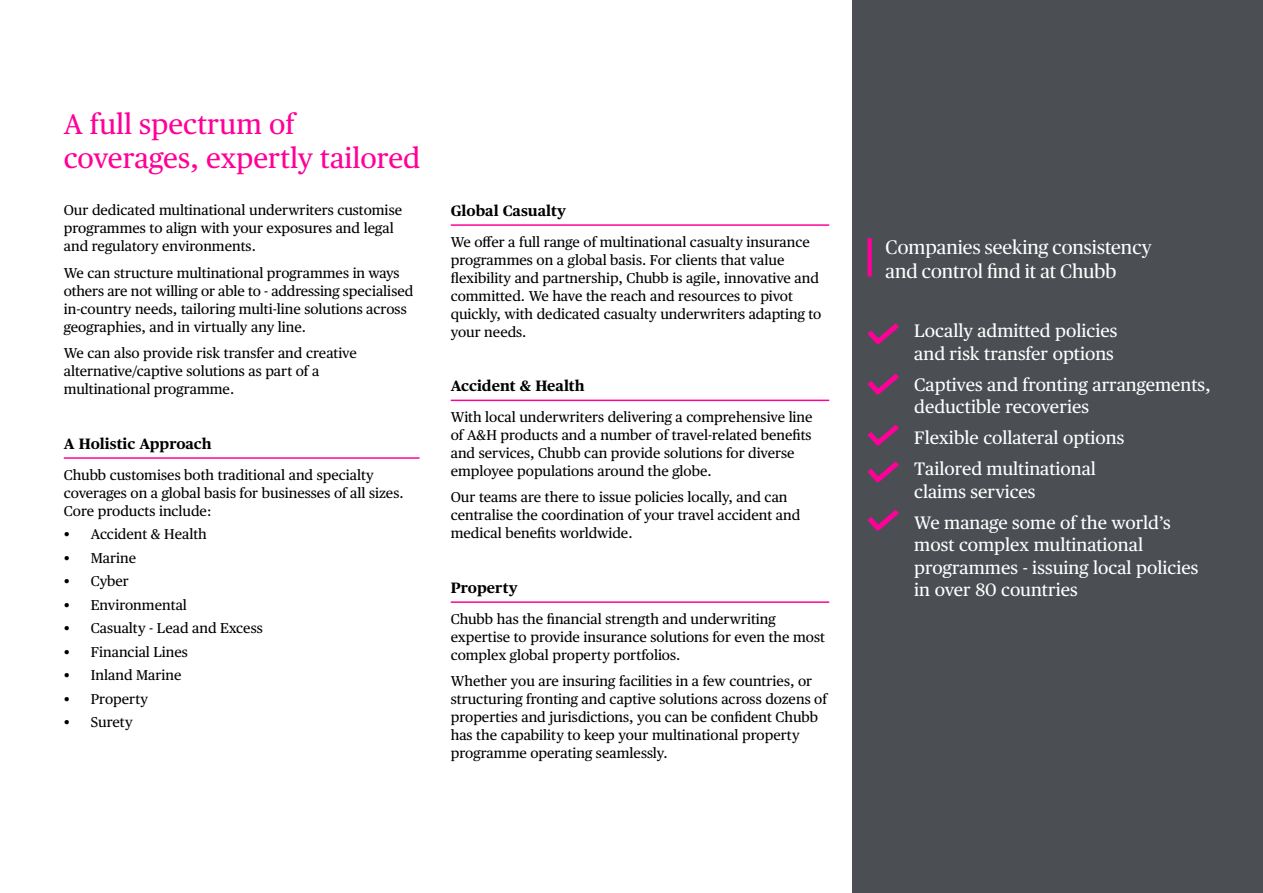
<style>
.page{position:relative;width:1263px;height:893px;background:#fff}
.page>*{position:absolute;margin:0;border:0;box-sizing:border-box;transform-origin:0 0}
.Page_heading{font:28.5px/34.5px "Chubb Publico Text";color:#ff0198}
.Sidebar_heading{font:19.5px/24px "Chubb Publico";color:#fff}
.Sidebar_bullet_point{font:18px/22.5px "Chubb Publico Text";color:#fff}
.Section_header_copy{font:700 15px "Chubb Publico Text";color:#000}
.Page_content_copy{font:14.25px/18px "Chubb Publico Text";color:#000}
</style>
<div class="page">
<div style="left:853px;top:0;width:410px;height:893px;background:#4b4e53"></div>
<hr style="left:64px;top:457px;width:356px;height:2px;background:#ff0198">
<hr style="left:451px;top:224px;width:378px;height:2px;background:#ff0198">
<hr style="left:451px;top:400px;width:378px;height:1px;background:#ff0198">
<hr style="left:451px;top:601px;width:378px;height:2px;background:#ff0198">
<div style="left:867px;top:238px;width:5px;height:38px;background:#ff0198"></div>
<svg style="left:867px;top:323px;width:32px;height:21px"></svg>
<svg style="left:867px;top:373px;width:32px;height:21px"></svg>
<svg style="left:867px;top:424px;width:32px;height:21px"></svg>
<svg style="left:867px;top:461px;width:32px;height:21px"></svg>
<svg style="left:867px;top:510px;width:32px;height:20px"></svg>
<p class="Page_heading" style="left:64px;top:105px;width:358px">A full spectrum of coverages, expertly tailored</p>
<p class="Page_content_copy" style="left:64px;top:200px;width:340px">Our dedicated multinational underwriters customise programmes to align with your exposures and legal and regulatory environments.</p>
<p class="Page_content_copy" style="left:64px;top:263px;width:351px">We can structure multinational programmes in ways others are not willing or able to - addressing specialised in-country needs, tailoring multi-line solutions across geographies, and in virtually any line.</p>
<p class="Page_content_copy" style="left:64px;top:343px;width:294px">We can also provide risk transfer and creative alternative/captive solutions as part of a multinational programme.</p>
<p class="Section_header_copy" style="left:64px;top:432px;width:149px">A Holistic Approach</p>
<p class="Page_content_copy" style="left:64px;top:465px;width:341px">Chubb customises both traditional and specialty coverages on a global basis for businesses of all sizes.<br>Core products include:</p>
<p class="Page_content_copy" style="left:64px;top:524px;width:145px">• Accident &amp; Health</p>
<p class="Page_content_copy" style="left:64px;top:548px;width:74px">• Marine</p>
<p class="Page_content_copy" style="left:64px;top:571px;width:67px">• Cyber</p>
<p class="Page_content_copy" style="left:64px;top:595px;width:125px">• Environmental</p>
<p class="Page_content_copy" style="left:64px;top:618px;width:201px">• Casualty - Lead and Excess</p>
<p class="Page_content_copy" style="left:64px;top:642px;width:126px">• Financial Lines</p>
<p class="Page_content_copy" style="left:64px;top:665px;width:119px">• Inland Marine</p>
<p class="Page_content_copy" style="left:64px;top:689px;width:86px">• Property</p>
<p class="Page_content_copy" style="left:64px;top:712px;width:70px">• Surety</p>
<p class="Section_header_copy" style="left:451px;top:199px;width:117px">Global Casualty</p>
<p class="Page_content_copy" style="left:451px;top:232px;width:372px">We offer a full range of multinational casualty insurance programmes on a global basis. For clients that value flexibility and partnership, Chubb is agile, innovative and committed. We have the reach and resources to pivot quickly, with dedicated casualty underwriters adapting to your needs.</p>
<p class="Section_header_copy" style="left:451px;top:374px;width:135px">Accident &amp; Health</p>
<p class="Page_content_copy" style="left:451px;top:407px;width:363px">With local underwriters delivering a comprehensive line of A&amp;H products and a number of travel-related benefits and services, Chubb can provide solutions for diverse employee populations around the globe.</p>
<p class="Page_content_copy" style="left:451px;top:487px;width:351px">Our teams are there to issue policies locally, and can centralise the coordination of your travel accident and medical benefits worldwide.</p>
<p class="Section_header_copy" style="left:451px;top:576px;width:68px">Property</p>
<p class="Page_content_copy" style="left:451px;top:609px;width:376px">Chubb has the financial strength and underwriting expertise to provide insurance solutions for even the most complex global property portfolios.</p>
<p class="Page_content_copy" style="left:451px;top:671px;width:378px">Whether you are insuring facilities in a few countries, or structuring fronting and captive solutions across dozens of properties and jurisdictions, you can be confident Chubb has the capability to keep your multinational property programme operating seamlessly.</p>
<p class="Sidebar_heading" style="left:885px;top:234px;width:268px">Companies seeking consistency and control find it at Chubb</p>
<p class="Sidebar_bullet_point" style="left:914px;top:319px;width:205px">Locally admitted policies and risk transfer options</p>
<p class="Sidebar_bullet_point" style="left:914px;top:372px;width:298px">Captives and fronting arrangements, deductible recoveries</p>
<p class="Sidebar_bullet_point" style="left:914px;top:426px;width:212px">Flexible collateral options</p>
<p class="Sidebar_bullet_point" style="left:914px;top:457px;width:183px">Tailored multinational claims services</p>
<p class="Sidebar_bullet_point" style="left:914px;top:510px;width:286px">We manage some of the world’s most complex multinational programmes - issuing local policies in over 80 countries</p>
</div>
